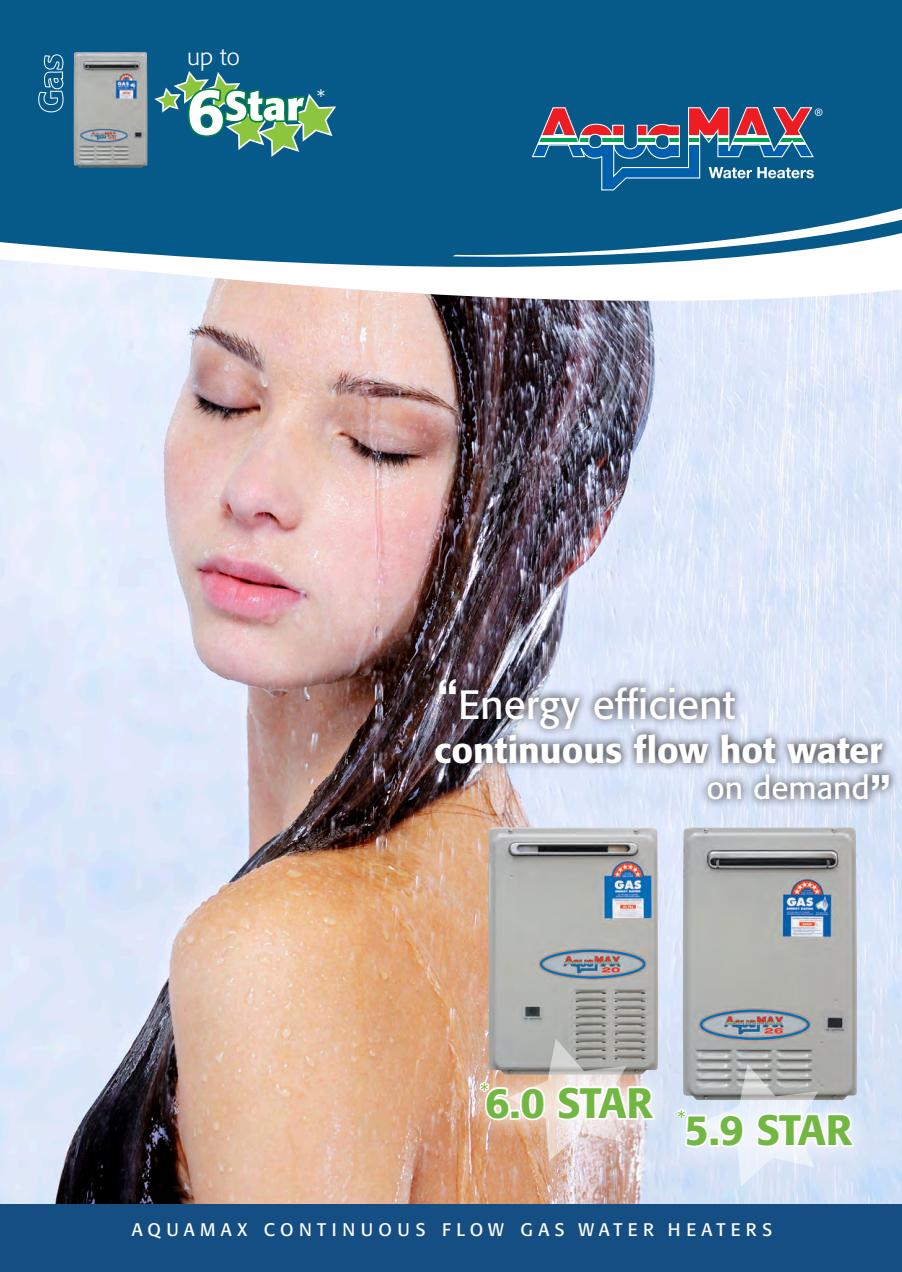
<style>
.page{position:relative;width:902px;height:1272px;background:#fff}
.page>*{position:absolute;margin:0;border:0;box-sizing:border-box;transform-origin:0 0}
.t1{font:500 42.15px "Formata";letter-spacing:-.02em;color:#73b743}
.t2{font:40.5px "Formata";color:#fff}
.t3{font:500 36px "Formata";color:#fff}
.t4{font:31.5px "Formata";color:#fff}
.t5{font:300 24px "Formata";color:#fff}
.t6{font:18px "Formata";letter-spacing:.3em;color:#fff}
.t7{font:300 18px "Formata";color:#73b743}
.t8{font:300 18px "Formata";color:#fff}
.t9{font:16.95px "Myriad";color:#fff}
.s1{font-family:"Helvetica Neue LT Std";font-weight:800;font-size:42px}
</style>
<div class="page">
<img style="left:0;top:301px;width:902px;height:904px">
<img style="left:683px;top:827px;width:174px;height:237px">
<img style="left:488px;top:827px;width:170px;height:212px">
<img style="left:427px;top:671px;width:470px;height:137px">
<div style="left:0;top:1205px;width:902px;height:67px;background:#144e82"></div>
<img style="left:0;top:0;width:902px;height:299px">
<svg style="left:38px;top:54px;width:26px;height:59px;background:#33789f"></svg>
<img style="left:74px;top:52px;width:73px;height:115px">
<svg style="left:531px;top:107px;width:284px;height:84px;background:#426b8f"></svg>
<svg style="left:154px;top:71px;width:182px;height:86px"></svg>
<svg style="left:462px;top:1062px;width:215px;height:81px;background:#d9c0b6"></svg>
<div style="left:662px;top:1089px;width:214px;height:81px;background:#d5e2f6"></div>
<svg style="left:478px;top:1039px;width:180px;height:122px"></svg>
<svg style="left:675px;top:1064px;width:182px;height:123px"></svg>
<svg style="left:0;top:0;width:5px;height:5px"></svg>
<svg style="left:896px;top:0;width:6px;height:5px"></svg>
<h3 class="t5" style="left:187px;top:43px;width:54px">up to</h3>
<p class="t8" style="left:317px;top:86px;width:9px">*</p>
<p class="t9" style="left:815px;top:106px;width:10px">®</p>
<h2 class="t2" style="left:437px;top:680px;width:300px"><sup>“</sup>Energy efficient</h2>
<h3 class="t3" style="left:434px;top:728px;width:450px">continuous flow hot water</h3>
<h3 class="t4" style="left:706px;top:769px;width:186px">on demand<span class="s1">”</span></h3>
<p class="t7" style="left:481px;top:1080px;width:9px">*</p>
<h1 class="t1" style="left:485px;top:1077px;width:169px">6.0 STAR</h1>
<p class="t7" style="left:677px;top:1107px;width:9px">*</p>
<h1 class="t1" style="left:684px;top:1104px;width:169px">5.9 STAR</h1>
<p class="t6" style="left:132px;top:1219px;width:642px">AQUAMAX CONTINUOUS FLOW GAS WATER HEATERS</p>
</div>
